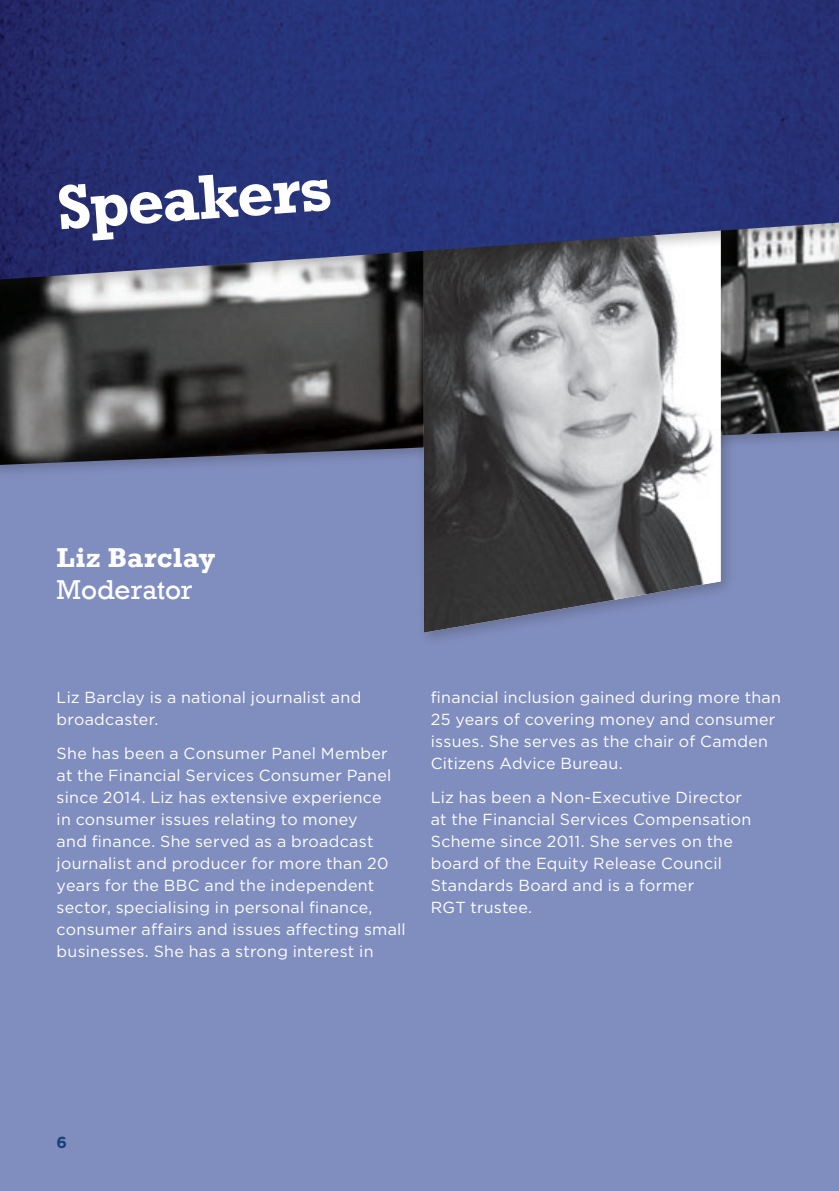
<style>
.page{position:relative;width:839px;height:1191px;background:#fff}
.page>*{position:absolute;margin:0;border:0;box-sizing:border-box;transform-origin:0 0}
.RGT_-_Page_Heading{font:700 64px "Rockwell";color:#fff}
.RGT_-_Speaker_Name_W{font:700 28px "Rockwell";letter-spacing:.005em;color:#fff}
.RGT_-_Speaker_Title{font:28px "Rockwell";letter-spacing:-.005em;color:#fff}
.RGT_-_Body_text_WHIT{font:16px/22px "Gotham HTF";letter-spacing:.02em;color:#fff}
.t1{font:700 16px "Gotham";color:#174177}
</style>
<div class="page">
<div style="left:0;top:0;width:839px;height:1190px;background:#808ebf"></div>
<div style="left:0;top:130px;width:839px;height:350px;background:#231f20;opacity:.25"></div>
<img style="left:0;top:297px;width:839px;height:168px">
<div style="left:417px;top:184px;width:319px;height:463px;background:#231f20;opacity:.25"></div>
<img style="left:424px;top:297px;width:297px;height:335px">
<div style="left:0;top:0;width:839px;height:297px;background:#231f20;opacity:.25"></div>
<img style="left:0;top:0;width:839px;height:281px">
<p class="RGT_-_Page_Heading" style="left:54px;top:169px;width:277px;rotate:-4deg">Speakers</p>
<p class="RGT_-_Speaker_Name_W" style="left:57px;top:540px;width:160px">Liz Barclay</p>
<p class="RGT_-_Speaker_Title" style="left:57px;top:573px;width:137px">Moderator</p>
<p class="RGT_-_Body_text_WHIT" style="left:57px;top:685px;width:306px">Liz Barclay is a national journalist and broadcaster.</p>
<p class="RGT_-_Body_text_WHIT" style="left:57px;top:741px;width:351px">She has been a Consumer Panel Member at the Financial Services Consumer Panel since 2014. Liz has extensive experience<br>in consumer issues relating to money<br>and finance. She served as a broadcast journalist and producer for more than 20 years for the BBC and the independent sector, specialising in personal finance, consumer affairs and issues affecting small businesses. She has a strong interest in</p>
<p class="RGT_-_Body_text_WHIT" style="left:431px;top:685px;width:352px">financial inclusion gained during more than 25 years of covering money and consumer issues. She serves as the chair of Camden Citizens Advice Bureau.</p>
<p class="RGT_-_Body_text_WHIT" style="left:431px;top:785px;width:322px">Liz has been a Non-Executive Director at the Financial Services Compensation<br>Scheme since 2011. She serves on the board of the Equity Release Council<br>Standards Board and is a former<br>RGT trustee.</p>
<p class="t1" style="left:57px;top:1132px;width:12px">6</p>
</div>
